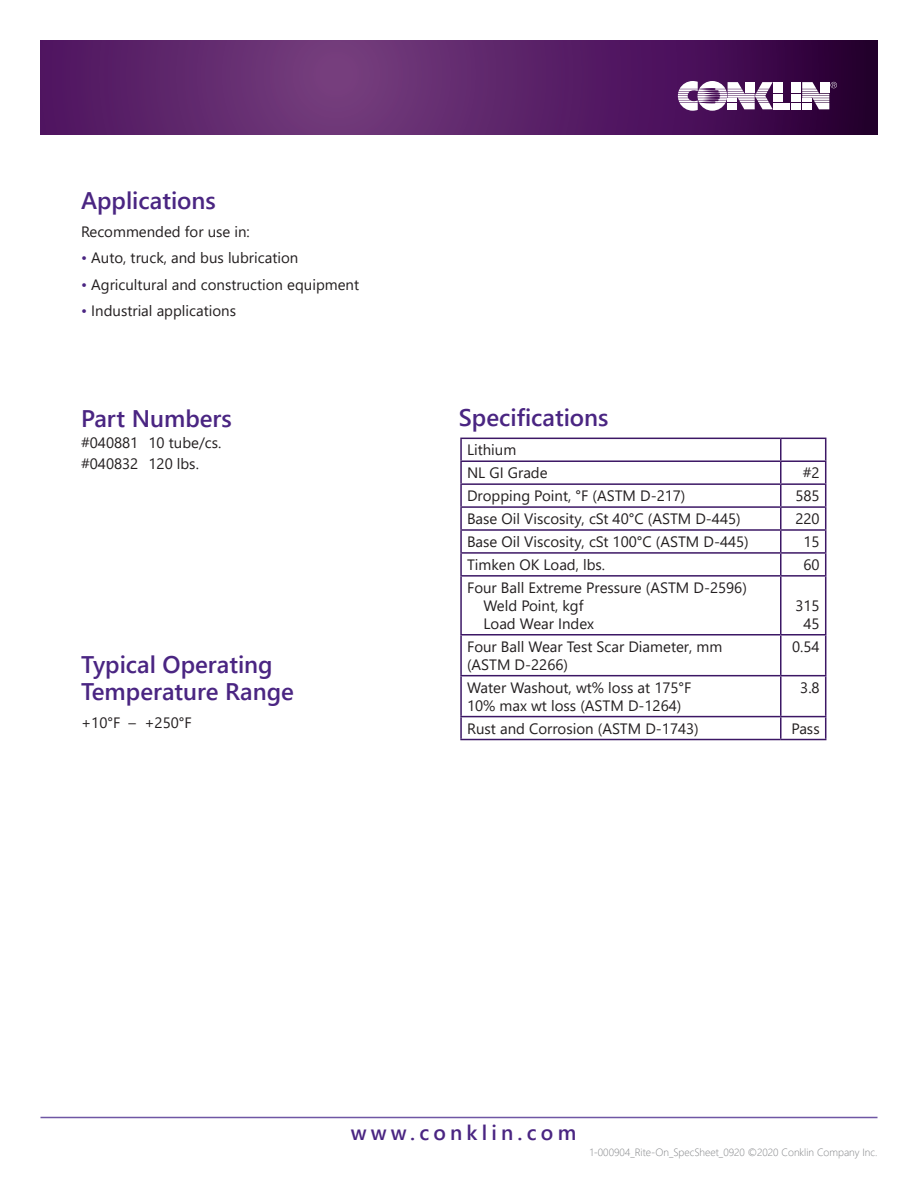
<style>
.page{position:relative;width:918px;height:1188px;background:#fff}
.page>*{position:absolute;margin:0;border:0;box-sizing:border-box;transform-origin:0 0}
.t1{font:600 24px/27px "Segoe UI";color:#4a2582}
.t2{font:600 21px "Segoe UI";letter-spacing:.2em;color:#4a2582}
.t3{font:15px/18px "Segoe UI";color:#231f20}
.t4{font:300 10.5px "Segoe UI";color:#808285}
.s1{color:#4a2582}
</style>
<div class="page">
<svg style="left:40px;top:40px;width:838px;height:95px;background:#572064"></svg>
<hr style="left:40px;top:1117px;width:838px;height:1px;background:#6f57a4">
<hr style="left:460px;top:438px;width:321px;height:1px;background:#3c1765">
<hr style="left:460px;top:439px;width:2px;height:21px;background:#3c1765">
<hr style="left:781px;top:438px;width:45px;height:1px;background:#3c1765">
<hr style="left:780px;top:439px;width:2px;height:21px;background:#3c1765">
<hr style="left:460px;top:460px;width:321px;height:2px;background:#3c1765">
<hr style="left:460px;top:462px;width:2px;height:21px;background:#3c1765">
<hr style="left:781px;top:460px;width:45px;height:2px;background:#3c1765">
<hr style="left:780px;top:462px;width:2px;height:21px;background:#3c1765">
<hr style="left:460px;top:483px;width:321px;height:2px;background:#3c1765">
<hr style="left:460px;top:485px;width:2px;height:21px;background:#3c1765">
<hr style="left:781px;top:483px;width:45px;height:2px;background:#3c1765">
<hr style="left:780px;top:485px;width:2px;height:21px;background:#3c1765">
<hr style="left:460px;top:506px;width:321px;height:2px;background:#3c1765">
<hr style="left:460px;top:508px;width:2px;height:21px;background:#3c1765">
<hr style="left:781px;top:506px;width:45px;height:2px;background:#3c1765">
<hr style="left:780px;top:508px;width:2px;height:21px;background:#3c1765">
<hr style="left:460px;top:529px;width:321px;height:2px;background:#3c1765">
<hr style="left:460px;top:531px;width:2px;height:21px;background:#3c1765">
<hr style="left:781px;top:529px;width:45px;height:2px;background:#3c1765">
<hr style="left:780px;top:531px;width:2px;height:21px;background:#3c1765">
<hr style="left:460px;top:552px;width:321px;height:2px;background:#3c1765">
<hr style="left:460px;top:554px;width:2px;height:21px;background:#3c1765">
<hr style="left:781px;top:552px;width:45px;height:2px;background:#3c1765">
<hr style="left:780px;top:554px;width:2px;height:21px;background:#3c1765">
<svg style="left:825px;top:439px;width:1px;height:136px"></svg>
<hr style="left:460px;top:575px;width:321px;height:2px;background:#3c1765">
<hr style="left:460px;top:577px;width:2px;height:57px;background:#3c1765">
<hr style="left:781px;top:575px;width:45px;height:2px;background:#3c1765">
<hr style="left:780px;top:577px;width:2px;height:57px;background:#3c1765">
<hr style="left:825px;top:577px;width:1px;height:57px;background:#3c1765">
<hr style="left:460px;top:634px;width:321px;height:2px;background:#3c1765">
<hr style="left:460px;top:636px;width:2px;height:39px;background:#3c1765">
<hr style="left:781px;top:634px;width:45px;height:2px;background:#3c1765">
<hr style="left:780px;top:636px;width:2px;height:39px;background:#3c1765">
<hr style="left:825px;top:636px;width:1px;height:39px;background:#3c1765">
<hr style="left:460px;top:675px;width:321px;height:1px;background:#3c1765">
<hr style="left:460px;top:676px;width:2px;height:40px;background:#3c1765">
<hr style="left:781px;top:675px;width:45px;height:1px;background:#3c1765">
<hr style="left:780px;top:676px;width:2px;height:40px;background:#3c1765">
<hr style="left:825px;top:676px;width:1px;height:40px;background:#3c1765">
<hr style="left:460px;top:716px;width:321px;height:1px;background:#3c1765">
<hr style="left:460px;top:717px;width:2px;height:22px;background:#3c1765">
<hr style="left:781px;top:716px;width:45px;height:1px;background:#3c1765">
<hr style="left:780px;top:717px;width:2px;height:22px;background:#3c1765">
<svg style="left:825px;top:717px;width:1px;height:22px"></svg>
<hr style="left:460px;top:739px;width:321px;height:1px;background:#3c1765">
<hr style="left:781px;top:739px;width:45px;height:1px;background:#3c1765">
<div style="left:773px;top:103px;width:17px;height:6px;background:#fff"></div>
<svg style="left:678px;top:81px;width:105px;height:30px"></svg>
<div style="left:773px;top:82px;width:10px;height:7px;background:#fff"></div>
<svg style="left:791px;top:82px;width:46px;height:27px"></svg>
<p class="t1" style="left:81px;top:186px;width:136px">Applications</p>
<p class="t3" style="left:81px;top:222px;width:170px">Recommended for use in:</p>
<p class="t3" style="left:81px;top:248px;width:219px"><span class="s1">•</span> Auto, truck, and bus lubrication</p>
<p class="t3" style="left:81px;top:274px;width:280px"><span class="s1">•</span> Agricultural and construction equipment</p>
<p class="t3" style="left:81px;top:300px;width:157px"><span class="s1">•</span> Industrial applications</p>
<p class="t1" style="left:81px;top:403px;width:152px">Part Numbers</p>
<p class="t3" style="left:81px;top:432px;width:142px">#040881 10 tube/cs.</p>
<p class="t3" style="left:81px;top:453px;width:119px">#040832 120 lbs.</p>
<p class="t1" style="left:81px;top:649px;width:214px">Typical Operating<br>Temperature Range</p>
<p class="t3" style="left:81px;top:712px;width:112px">+10°F – +250°F</p>
<p class="t1" style="left:459px;top:402px;width:151px">Specifications</p>
<p class="t3" style="left:467px;top:440px;width:51px">Lithium</p>
<p class="t3" style="left:467px;top:463px;width:82px">NL GI Grade</p>
<p class="t3" style="left:803px;top:463px;width:18px">#2</p>
<p class="t3" style="left:467px;top:485px;width:220px">Dropping Point, °F (ASTM D-217)</p>
<p class="t3" style="left:795px;top:485px;width:26px">585</p>
<p class="t3" style="left:467px;top:508px;width:275px">Base Oil Viscosity, cSt 40°C (ASTM D-445)</p>
<p class="t3" style="left:795px;top:508px;width:26px">220</p>
<p class="t3" style="left:467px;top:531px;width:283px">Base Oil Viscosity, cSt 100°C (ASTM D-445)</p>
<p class="t3" style="left:804px;top:531px;width:18px">15</p>
<p class="t3" style="left:467px;top:554px;width:140px">Timken OK Load, lbs.</p>
<p class="t3" style="left:804px;top:554px;width:18px">60</p>
<p class="t3" style="left:483px;top:577px;width:265px;text-indent:-16px">Four Ball Extreme Pressure (ASTM D-2596)<br>Weld Point, kgf<br>Load Wear Index</p>
<p class="t3" style="left:795px;top:595px;width:26px;text-align:center">315<br>45</p>
<p class="t3" style="left:467px;top:636px;width:257px">Four Ball Wear Test Scar Diameter, mm (ASTM D-2266)</p>
<p class="t3" style="left:792px;top:636px;width:29px">0.54</p>
<p class="t3" style="left:467px;top:677px;width:226px">Water Washout, wt% loss at 175°F<br>10% max wt loss (ASTM D-1264)</p>
<p class="t3" style="left:800px;top:677px;width:21px">3.8</p>
<p class="t3" style="left:467px;top:718px;width:233px">Rust and Corrosion (ASTM D-1743)</p>
<p class="t3" style="left:791px;top:718px;width:30px">Pass</p>
<p class="t2" style="left:351px;top:1113px;width:227px">www.conklin.com</p>
<p class="t4" style="left:590px;top:1143px;width:289px">1-000904_Rite-On_SpecSheet_0920 ©2020 Conklin Company Inc.</p>
</div>
